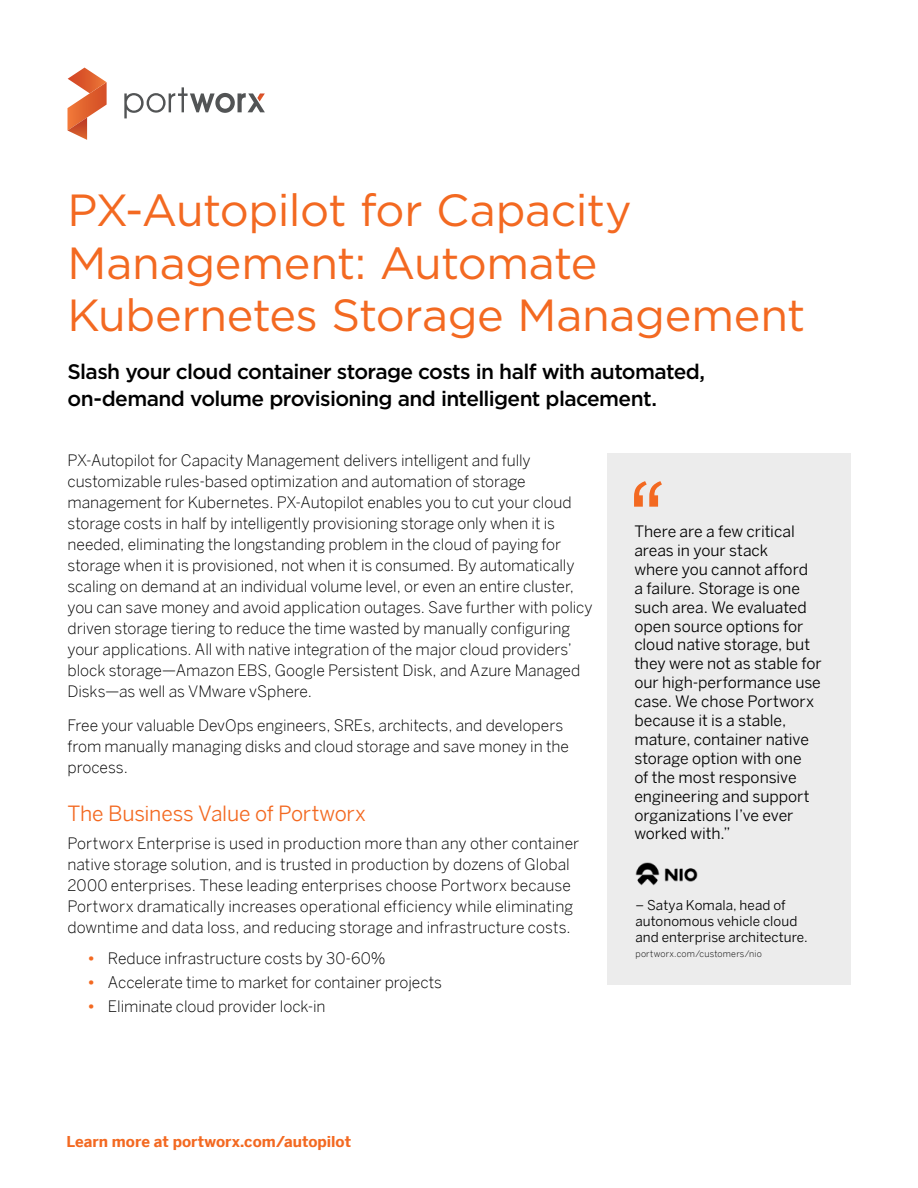
<style>
.page{position:relative;width:918px;height:1188px;background:#fff}
.page>*{position:absolute;margin:0;border:0;box-sizing:border-box;transform-origin:0 0}
.t1{font:45px/52.5px "Gotham";letter-spacing:-.01em;color:#f36921}
.t2{font:500 21px/27px "Gotham";letter-spacing:-.03em;color:#000}
.t3{font:21px "Benton Sans";letter-spacing:-.01em;color:#f36921}
.t4{font:300 15.75px/21px "Benton Sans";letter-spacing:-.005em;color:#000}
.t5{font:15.75px/18.9px "Benton Sans";letter-spacing:-.005em;color:#000}
.t6{font:700 15px "Benton Sans";color:#f36921}
.t7{font:13.5px/16.2px "Benton Sans";letter-spacing:.005em;color:#000}
.t8{font:300 9px "Benton Sans";letter-spacing:.02em;color:#000}
.s1{font-weight:700;font-style:italic;color:#f36921}
</style>
<div class="page">
<svg style="left:124px;top:87px;width:141px;height:31px"></svg>
<svg style="left:68px;top:68px;width:39px;height:72px"></svg>
<div style="left:607px;top:453px;width:243px;height:532px;background:#ececec"></div>
<svg style="left:634px;top:481px;width:28px;height:26px"></svg>
<img style="left:636px;top:863px;width:62px;height:23px">
<h1 class="t1" style="left:68px;top:183px;width:739px">PX-Autopilot for Capacity<br>Management: Automate<br>Kubernetes Storage Management</h1>
<h2 class="t2" style="left:68px;top:358px;width:639px">Slash your cloud container storage costs in half with automated, on-demand volume provisioning and intelligent placement.</h2>
<p class="t4" style="left:68px;top:449px;width:527px">PX-Autopilot for Capacity Management delivers intelligent and fully customizable rules-based optimization and automation of storage management for Kubernetes. PX-Autopilot enables you to cut your cloud storage costs in half by intelligently provisioning storage only when it is needed, eliminating the longstanding problem in the cloud of paying for storage when it is provisioned, not when it is consumed. By automatically scaling on demand at an individual volume level, or even an entire cluster, you can save money and avoid application outages. Save further with policy driven storage tiering to reduce the time wasted by manually configuring your applications. All with native integration of the major cloud providers’ block storage—Amazon EBS, Google Persistent Disk, and Azure Managed Disks—as well as VMware vSphere.</p>
<p class="t4" style="left:68px;top:715px;width:503px">Free your valuable DevOps engineers, SREs, architects, and developers from manually managing disks and cloud storage and save money in the process.</p>
<h2 class="t3" style="left:68px;top:801px;width:300px">The Business Value of Portworx</h2>
<p class="t4" style="left:68px;top:833px;width:513px">Portworx Enterprise is used in production more than any other container native storage solution, and is trusted in production by dozens of Global 2000 enterprises. These leading enterprises choose Portworx because Portworx dramatically increases operational efficiency while eliminating downtime and data loss, and reducing storage and infrastructure costs.</p>
<p class="t4" style="left:88px;top:947px;width:299px"><span class="s1">•</span> Reduce infrastructure costs by 30-60%</p>
<p class="t4" style="left:88px;top:971px;width:356px"><span class="s1">•</span> Accelerate time to market for container projects</p>
<p class="t4" style="left:88px;top:995px;width:239px"><span class="s1">•</span> Eliminate cloud provider lock-in</p>
<p class="t5" style="left:634px;top:522px;width:189px">There are a few critical areas in your stack<br>where you cannot afford<br>a failure. Storage is one such area. We evaluated open source options for cloud native storage, but they were not as stable for our high-performance use case. We chose Portworx because it is a stable, mature, container native storage option with one<br>of the most responsive engineering and support organizations I’ve ever worked with.”</p>
<p class="t7" style="left:636px;top:897px;width:174px">– Satya Komala, head of autonomous vehicle cloud and enterprise architecture.</p>
<p class="t8" style="left:636px;top:948px;width:128px">portworx.com/customers/nio</p>
<p class="t6" style="left:66px;top:1133px;width:286px">Learn more at portworx.com/autopilot</p>
</div>
